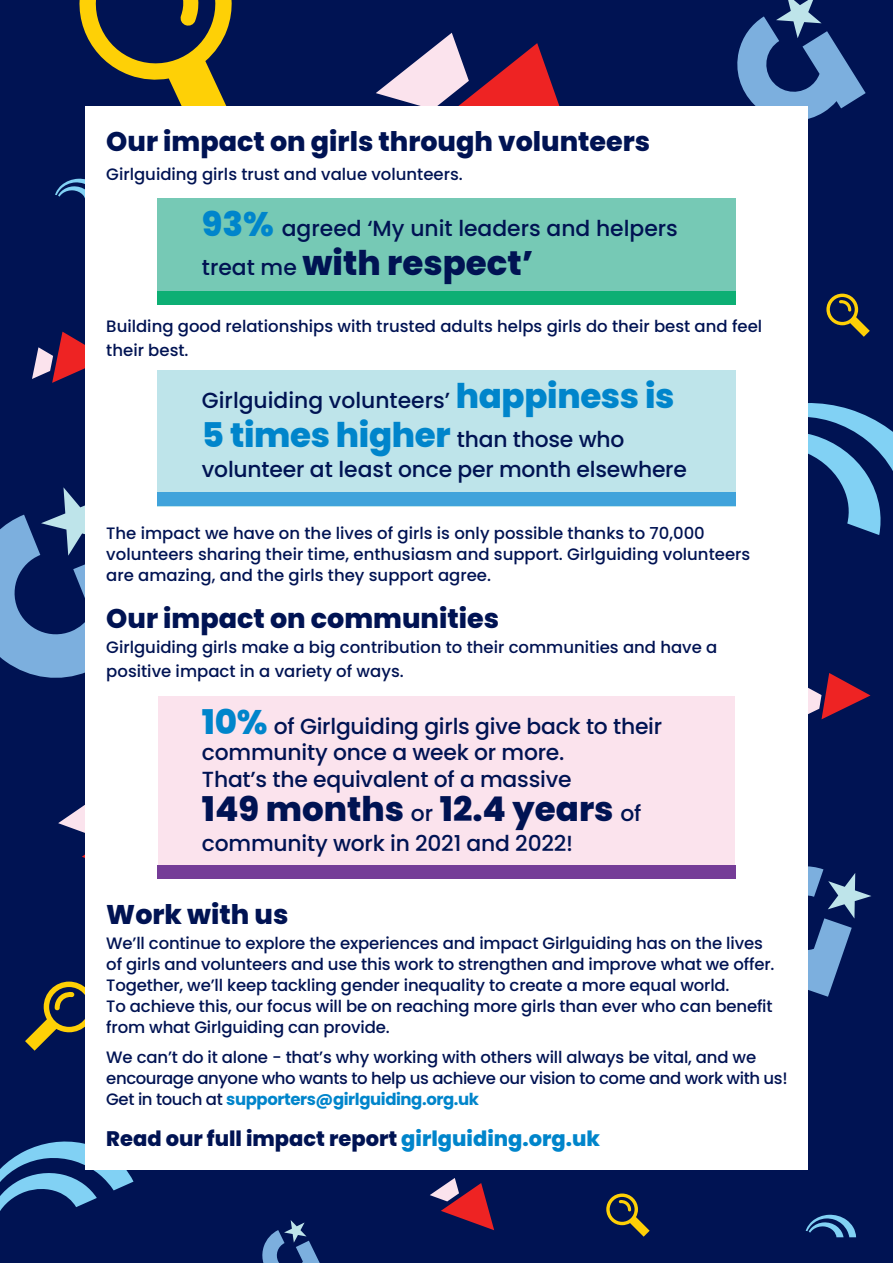
<style>
.page{position:relative;width:893px;height:1263px;background:#001353}
.page>*{position:absolute;margin:0;border:0;box-sizing:border-box;transform-origin:0 0}
.t1{font:800 34.05px "Poppins";color:#001353}
.t2{font:800 34.05px "Poppins";letter-spacing:-.01em;color:#0085cb}
.t3{font:800 27px "Poppins";color:#001353}
.t4{font:500 21.9px/26.7px "Poppins";letter-spacing:-.01em;color:#001353}
.t5{font:800 21px "Poppins";color:#001353}
.t6{font:500 16.5px/21px "Poppins";letter-spacing:-.01em;color:#001353}
.s1{font-weight:800;font-size:34.05px;color:#0085cb}
.s2{font-weight:500;font-size:21.9px}
.s3{font-weight:500;font-size:21.9px;color:#001353}
.s4{font-weight:700;color:#0085cb}
.s5{color:#0085cb}
</style>
<div class="page">
<svg style="left:0;top:1141px;width:133px;height:70px"></svg>
<svg style="left:32px;top:332px;width:53px;height:51px"></svg>
<svg style="left:25px;top:981px;width:60px;height:70px"></svg>
<svg style="left:262px;top:1220px;width:58px;height:43px"></svg>
<svg style="left:806px;top:1214px;width:50px;height:23px"></svg>
<svg style="left:606px;top:1193px;width:44px;height:44px"></svg>
<svg style="left:430px;top:1178px;width:64px;height:52px"></svg>
<svg style="left:808px;top:866px;width:63px;height:131px"></svg>
<svg style="left:58px;top:805px;width:27px;height:53px"></svg>
<svg style="left:808px;top:403px;width:85px;height:132px"></svg>
<svg style="left:79px;top:0;width:153px;height:106px"></svg>
<svg style="left:0;top:487px;width:85px;height:191px"></svg>
<svg style="left:376px;top:33px;width:184px;height:73px"></svg>
<svg style="left:808px;top:673px;width:62px;height:46px"></svg>
<svg style="left:55px;top:178px;width:30px;height:20px"></svg>
<svg style="left:826px;top:294px;width:44px;height:43px"></svg>
<svg style="left:737px;top:0;width:129px;height:119px"></svg>
<div style="left:85px;top:106px;width:723px;height:1063px;background:#fff"></div>
<div style="left:157px;top:370px;width:579px;height:136px;background:#bee4ea"></div>
<div style="left:157px;top:492px;width:579px;height:14px;background:#40a3db"></div>
<div style="left:158px;top:696px;width:577px;height:183px;background:#fbe3ed"></div>
<div style="left:157px;top:865px;width:579px;height:14px;background:#753c97"></div>
<div style="left:157px;top:199px;width:579px;height:106px;background:#76c9b5"></div>
<div style="left:157px;top:291px;width:579px;height:14px;background:#0daf74"></div>
<p class="t3" style="left:106px;top:126px;width:545px">Our impact on girls through volunteers</p>
<p class="t6" style="left:106px;top:163px;width:358px">Girlguiding girls trust and value volunteers.</p>
<p class="t4" style="left:202px;top:215px;width:477px"><span class="s1">93%</span> agreed ‘My unit leaders and helpers</p>
<p class="t1" style="left:202px;top:243px;width:333px"><span class="s2">treat me</span> with respect’</p>
<p class="t6" style="left:106px;top:315px;width:657px;line-height:24px">Building good relationships with trusted adults helps girls do their best and feel their best.</p>
<p class="t4" style="left:202px;top:387px;width:474px">Girlguiding volunteers’ <span class="s1">happiness is</span></p>
<p class="t2" style="left:202px;top:415px;width:424px">5 times higher <span class="s3">than those who</span></p>
<p class="t4" style="left:202px;top:456px;width:486px">volunteer at least once per month elsewhere</p>
<p class="t6" style="left:106px;top:523px;width:645px">The impact we have on the lives of girls is only possible thanks to 70,000 volunteers sharing their time, enthusiasm and support. Girlguiding volunteers are amazing, and the girls they support agree.</p>
<p class="t3" style="left:106px;top:603px;width:394px">Our impact on communities</p>
<p class="t6" style="left:106px;top:636px;width:613px;line-height:24px">Girlguiding girls make a big contribution to their communities and have a positive impact in a variety of ways.</p>
<p class="t4" style="left:202px;top:713px;width:462px"><span class="s1">10%</span> of Girlguiding girls give back to their community once a week or more.<br>That’s the equivalent of a massive</p>
<p class="t1" style="left:202px;top:789px;width:441px">149 months <span class="s2">or</span> 12.4 years <span class="s2">of</span></p>
<p class="t4" style="left:202px;top:830px;width:373px">community work in 2021 and 2022!</p>
<p class="t3" style="left:106px;top:899px;width:184px">Work with us</p>
<p class="t6" style="left:106px;top:933px;width:670px">We’ll continue to explore the experiences and impact Girlguiding has on the lives of girls and volunteers and use this work to strengthen and improve what we offer.<br>Together, we’ll keep tackling gender inequality to create a more equal world.<br>To achieve this, our focus will be on reaching more girls than ever who can benefit from what Girlguiding can provide.</p>
<p class="t6" style="left:106px;top:1047px;width:683px">We can’t do it alone - that’s why working with others will always be vital, and we encourage anyone who wants to help us achieve our vision to come and work with us!<br>Get in touch at <span class="s4">supporters@girlguiding.org.uk</span></p>
<p class="t5" style="left:106px;top:1126px;width:495px">Read our full impact report <span class="s5">girlguiding.org.uk</span></p>
</div>
